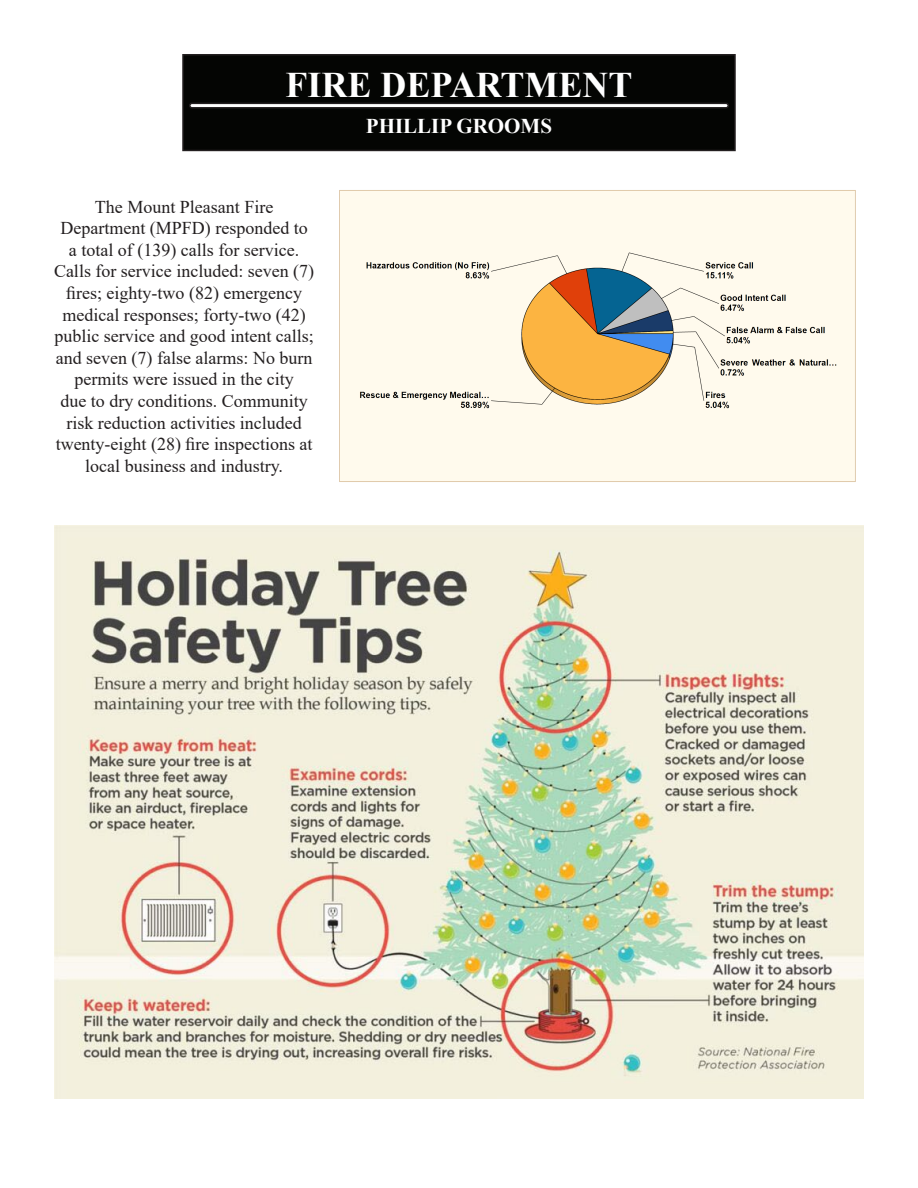
<style>
.page{position:relative;width:918px;height:1188px;background:#fff}
.page>*{position:absolute;margin:0;border:0;box-sizing:border-box;transform-origin:0 0}
.t1{font:700 36px "Times New Roman";color:#fff}
.t2{font:700 21px "Times New Roman";color:#fff}
.t3{font:18px/21.6px "Times New Roman";color:#231f20;text-align:center}
</style>
<div class="page">
<div style="left:183px;top:55px;width:552px;height:95px;background:#040503"></div>
<div style="left:182px;top:54px;width:554px;height:97px;border:2px solid #231f20"></div>
<div style="left:189px;top:103px;width:540px;height:6px;border:2px solid #231f20;border-radius:2px"></div>
<img style="left:339px;top:190px;width:517px;height:292px">
<img style="left:54px;top:526px;width:810px;height:573px">
<p class="t1" style="left:285px;top:59px;width:349px">FIRE DEPARTMENT</p>
<p class="t2" style="left:366px;top:111px;width:188px">PHILLIP GROOMS</p>
<p class="t3" style="left:54px;top:195px;width:262px">The Mount Pleasant Fire Department (MPFD) responded to<br>a total of (139) calls for service.<br>Calls for service included: seven (7) fires; eighty-two (82) emergency medical responses; forty-two (42) public service and good intent calls; and seven (7) false alarms: No burn permits were issued in the city<br>due to dry conditions. Community risk reduction activities included twenty-eight (28) fire inspections at local business and industry.</p>
</div>
